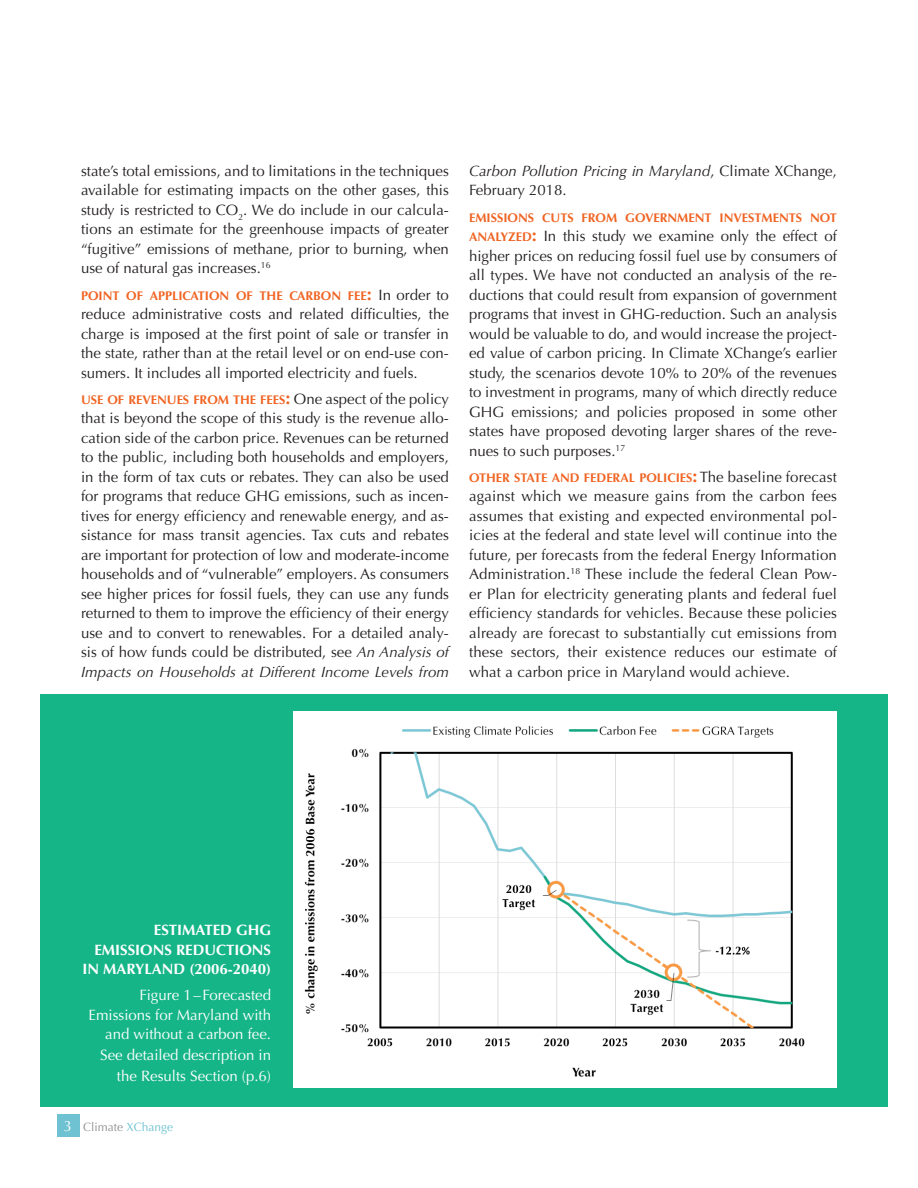
<style>
.page{position:relative;width:918px;height:1188px;background:#fff}
.page>*{position:absolute;margin:0;border:0;box-sizing:border-box;transform-origin:0 0}
.Body_Text{font:15px/19.5px "Optima";color:#231f20;text-align:justify}
.Body_Text-2{font:15px/19.5px "Optima";color:#fff;text-align:right}
.Body_Text-3{font:italic 15px/19.5px "Optima";color:#231f20}
.t1{font:700 15px/19.5px "Optima";color:#fff;text-align:right}
.Body_Text-4{font:700 12.6px "Optima";color:#f06423}
.t2{font:12px "Optima";color:#8f9194}
.s1{font-size:18px}
.s2{font-weight:400;font-size:15px;color:#231f20}
.s3{font-style:italic}
.s4{font-style:normal}
.s5{font-weight:700;font-size:12.6px;color:#f06423}
.s6{font-weight:700;font-size:18px;color:#f06423}
.s7{font-size:15px;color:#fff}
.s8{color:#6ec2d1}
</style>
<div class="page">
<div style="left:57px;top:1115px;width:23px;height:22px;background:#6ec2d1"></div>
<div style="left:40px;top:694px;width:848px;height:413px;background:#16b588"></div>
<img style="left:293px;top:712px;width:544px;height:376px">
<p class="Body_Text" style="left:81px;top:161px;width:369px">state’s total emissions, and to limitations in the techniques available for estimating impacts on the other gases, this study is restricted to CO<sub>2</sub>. We do include in our calcula&shy;tions an estimate for the greenhouse impacts of greater “fugitive” emissions of methane, prior to burning, when use of natural gas increases.<sup>16</sup></p>
<p class="Body_Text-4" style="left:81px;top:288px;width:369px">POINT OF APPLICATION OF THE CARBON FEE<span class="s1">:</span> <span class="s2">In order to</span></p>
<p class="Body_Text" style="left:81px;top:304px;width:369px">reduce administrative costs and related difficulties, the charge is imposed at the first point of sale or transfer in the state, rather than at the retail level or on end-use con&shy;sumers. It includes all imported electricity and fuels.</p>
<p class="Body_Text-4" style="left:81px;top:392px;width:369px">USE OF REVENUES FROM THE FEES<span class="s1">:</span> <span class="s2">One aspect of the policy</span></p>
<p class="Body_Text" style="left:81px;top:409px;width:369px">that is beyond the scope of this study is the revenue allo&shy;cation side of the carbon price. Revenues can be returned to the public, including both households and employers, in the form of tax cuts or rebates. They can also be used for programs that reduce GHG emissions, such as incen&shy;tives for energy efficiency and renewable energy, and as&shy;sistance for mass transit agencies. Tax cuts and rebates are important for protection of low and moderate-income households and of “vulnerable” employers. As consumers see higher prices for fossil fuels, they can use any funds returned to them to improve the efficiency of their energy use and to convert to renewables. For a detailed analy&shy;sis of how funds could be distributed, see <span class="s3">An Analysis of Impacts on Households at Different Income Levels from</span></p>
<p class="Body_Text-3" style="left:469px;top:161px;width:369px">Carbon Pollution Pricing in Maryland<span class="s4">, Climate XChange,<br>February 2018.</span></p>
<p class="Body_Text-4" style="left:469px;top:210px;width:369px">EMISSIONS CUTS FROM GOVERNMENT INVESTMENTS NOT</p>
<p class="Body_Text" style="left:469px;top:226px;width:369px"><span class="s5">ANALYZED</span><span class="s6">:</span> In this study we examine only the effect of higher prices on reducing fossil fuel use by consumers of all types. We have not conducted an analysis of the re&shy;ductions that could result from expansion of government programs that invest in GHG-reduction. Such an analysis would be valuable to do, and would increase the project&shy;ed value of carbon pricing. In Climate XChange’s earlier study, the scenarios devote 10% to 20% of the revenues to investment in programs, many of which directly reduce GHG emissions; and policies proposed in some other states have proposed devoting larger shares of the reve&shy;nues to such purposes.<sup>17</sup></p>
<p class="Body_Text-4" style="left:469px;top:470px;width:369px">OTHER STATE AND FEDERAL POLICIES<span class="s1">:</span> <span class="s2">The baseline forecast</span></p>
<p class="Body_Text" style="left:469px;top:487px;width:369px">against which we measure gains from the carbon fees assumes that existing and expected environmental pol&shy;icies at the federal and state level will continue into the future, per forecasts from the federal Energy Information Administration.<sup>18</sup> These include the federal Clean Pow&shy;er Plan for electricity generating plants and federal fuel efficiency standards for vehicles. Because these policies already are forecast to substantially cut emissions from these sectors, their existence reduces our estimate of what a carbon price in Maryland would achieve.</p>
<p class="t1" style="left:154px;top:921px;width:119px">ESTIMATED GHG</p>
<p class="t1" style="left:82px;top:940px;width:190px">EMISSIONS REDUCTIONS<br>IN MARYLAND (2006-2040)</p>
<p class="Body_Text-2" style="left:140px;top:986px;width:133px">Figure 1–Forecasted</p>
<p class="Body_Text-2" style="left:89px;top:1005px;width:184px">Emissions for Maryland with and without a carbon fee.</p>
<p class="Body_Text-2" style="left:100px;top:1045px;width:172px;line-height:21px">See detailed description in the Results Section (p.6)</p>
<p class="t2" style="left:64px;top:1120px;width:111px"><span class="s7">3</span> Climate <span class="s8">XChange</span></p>
</div>
